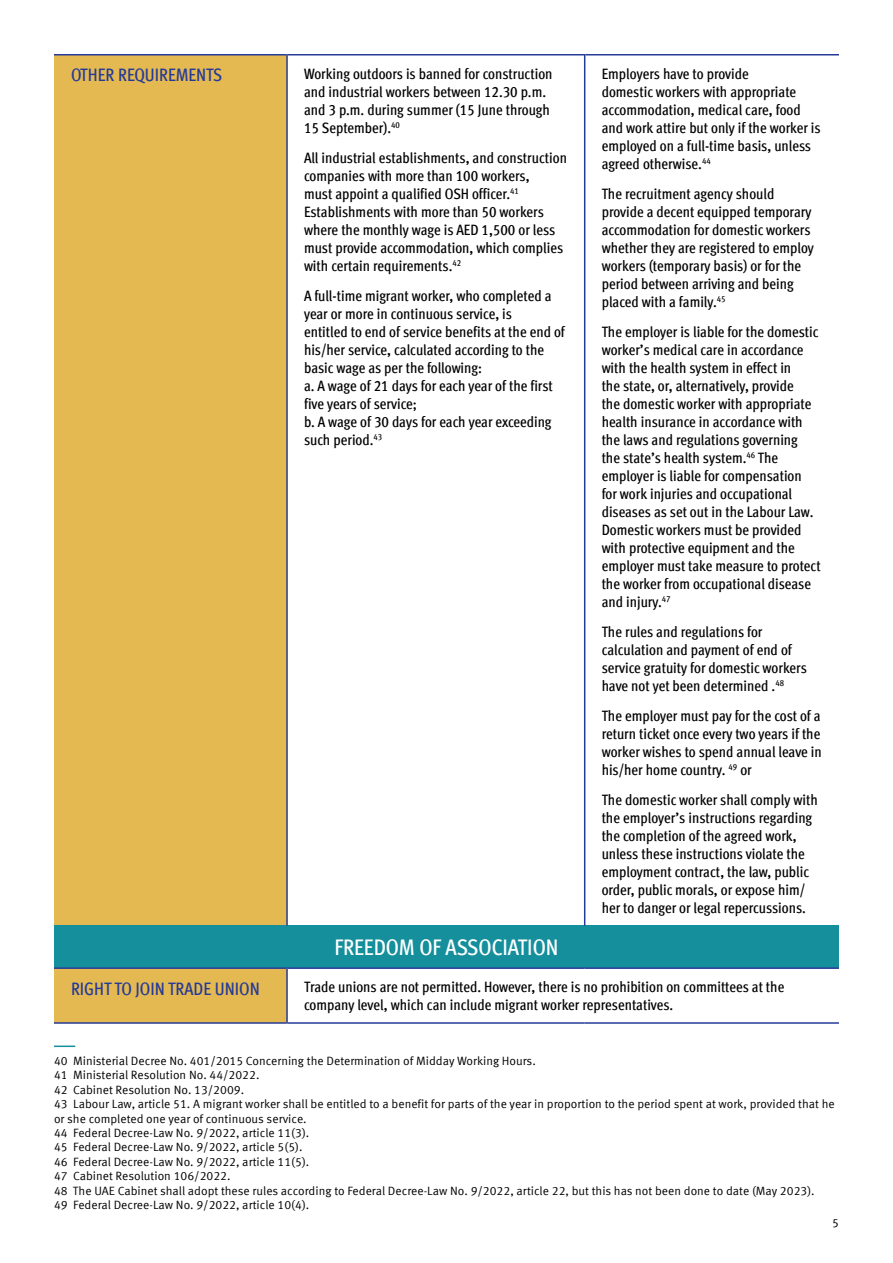
<style>
.page{position:relative;width:893px;height:1263px;background:#fff}
.page>*{position:absolute;margin:0;border:0;box-sizing:border-box;transform-origin:0 0}
.t1{font:500 condensed 22.5px "Meta Offc Pro";color:#fff}
.t2{font:500 condensed 18px "Meta Offc Pro";color:#263b97}
.t3{font:500 condensed 15px/18px "Meta Offc Pro";color:#000}
.t4{font:12px/14.4px "Meta Offc Pro Norm";color:#000}
</style>
<div class="page">
<div style="left:54px;top:56px;width:232px;height:966px;background:#e4b952"></div>
<div style="left:54px;top:926px;width:785px;height:42px;background:#158f9c"></div>
<hr style="left:288px;top:54px;width:296px;height:2px;background:#263b97">
<hr style="left:585px;top:54px;width:254px;height:2px;background:#263b97">
<hr style="left:584px;top:54px;width:1px;height:872px;background:#263b97">
<hr style="left:288px;top:967px;width:297px;height:2px;background:#263b97">
<hr style="left:585px;top:967px;width:254px;height:2px;background:#263b97">
<hr style="left:54px;top:967px;width:232px;height:2px;background:#263b97">
<hr style="left:286px;top:967px;width:2px;height:57px;background:#263b97">
<hr style="left:286px;top:54px;width:2px;height:872px;background:#263b97">
<hr style="left:54px;top:54px;width:232px;height:2px;background:#263b97">
<hr style="left:54px;top:1022px;width:232px;height:2px;background:#263b97">
<hr style="left:288px;top:1022px;width:297px;height:2px;background:#263b97">
<hr style="left:585px;top:1022px;width:254px;height:2px;background:#263b97">
<hr style="left:54px;top:1045px;width:21px;height:2px;background:#158f9c">
<p class="t2" style="left:71px;top:61px;width:153px">OTHER REQUIREMENTS</p>
<p class="t3" style="left:304px;top:63px;width:250px">Working outdoors is banned for construction and industrial workers between 12.30 p.m. and 3 p.m. during summer (15 June through 15 September).<sup>40</sup></p>
<p class="t3" style="left:304px;top:147px;width:264px">All industrial establishments, and construction companies with more than 100 workers,<br>must appoint a qualified OSH officer.<sup>41<br></sup>Establishments with more than 50 workers where the monthly wage is AED 1,500 or less must provide accommodation, which complies with certain requirements.<sup>42</sup></p>
<p class="t3" style="left:304px;top:285px;width:262px">A full-time migrant worker, who completed a year or more in continuous service, is<br>entitled to end of service benefits at the end of his/her service, calculated according to the basic wage as per the following:<br>a. A wage of 21 days for each year of the first five years of service;<br>b. A wage of 30 days for each year exceeding such period.<sup>43</sup></p>
<h1 class="t1" style="left:334px;top:931px;width:226px">FREEDOM OF ASSOCIATION</h1>
<p class="t3" style="left:602px;top:63px;width:220px">Employers have to provide<br>domestic workers with appropriate accommodation, medical care, food and work attire but only if the worker is employed on a full-time basis, unless agreed otherwise.<sup>44</sup></p>
<p class="t3" style="left:602px;top:183px;width:214px">The recruitment agency should provide a decent equipped temporary accommodation for domestic workers whether they are registered to employ workers (temporary basis) or for the period between arriving and being placed with a family.<sup>45</sup></p>
<p class="t3" style="left:602px;top:321px;width:221px">The employer is liable for the domestic worker’s medical care in accordance with the health system in effect in<br>the state, or, alternatively, provide<br>the domestic worker with appropriate health insurance in accordance with the laws and regulations governing<br>the state’s health system.<sup>46</sup> The employer is liable for compensation for work injuries and occupational diseases as set out in the Labour Law.<br>Domestic workers must be provided with protective equipment and the employer must take measure to protect the worker from occupational disease and injury.<sup>47</sup></p>
<p class="t3" style="left:602px;top:621px;width:207px">The rules and regulations for calculation and payment of end of service gratuity for domestic workers have not yet been determined .<sup>48</sup></p>
<p class="t3" style="left:602px;top:705px;width:222px;text-align:justify">The employer must pay for the cost of a return ticket once every two years if the worker wishes to spend annual leave in his/her home country. <sup>49</sup> or</p>
<p class="t3" style="left:602px;top:789px;width:218px">The domestic worker shall comply with the employer’s instructions regarding the completion of the agreed work, unless these instructions violate the employment contract, the law, public order, public morals, or expose him/ her to danger or legal repercussions.</p>
<p class="t2" style="left:71px;top:975px;width:190px">RIGHT TO JOIN TRADE UNION</p>
<p class="t3" style="left:304px;top:977px;width:482px">Trade unions are not permitted. However, there is no prohibition on committees at the company level, which can include migrant worker representatives.</p>
<p class="t4" style="left:54px;top:1053px;width:782px">40 Ministerial Decree No. 401/2015 Concerning the Determination of Midday Working Hours.<br>41 Ministerial Resolution No. 44/2022.<br>42 Cabinet Resolution No. 13/2009.<br>43 Labour Law, article 51. A migrant worker shall be entitled to a benefit for parts of the year in proportion to the period spent at work, provided that he or she completed one year of continuous service.<br>44 Federal Decree-Law No. 9/2022, article 11(3).<br>45 Federal Decree-Law No. 9/2022, article 5(5).<br>46 Federal Decree-Law No. 9/2022, article 11(5).<br>47 Cabinet Resolution 106/2022.<br>48 The UAE Cabinet shall adopt these rules according to Federal Decree-Law No. 9/2022, article 22, but this has not been done to date (May 2023).<br>49 Federal Decree-Law No. 9/2022, article 10(4).</p>
<p class="t4" style="left:832px;top:1215px;width:8px">5</p>
</div>
